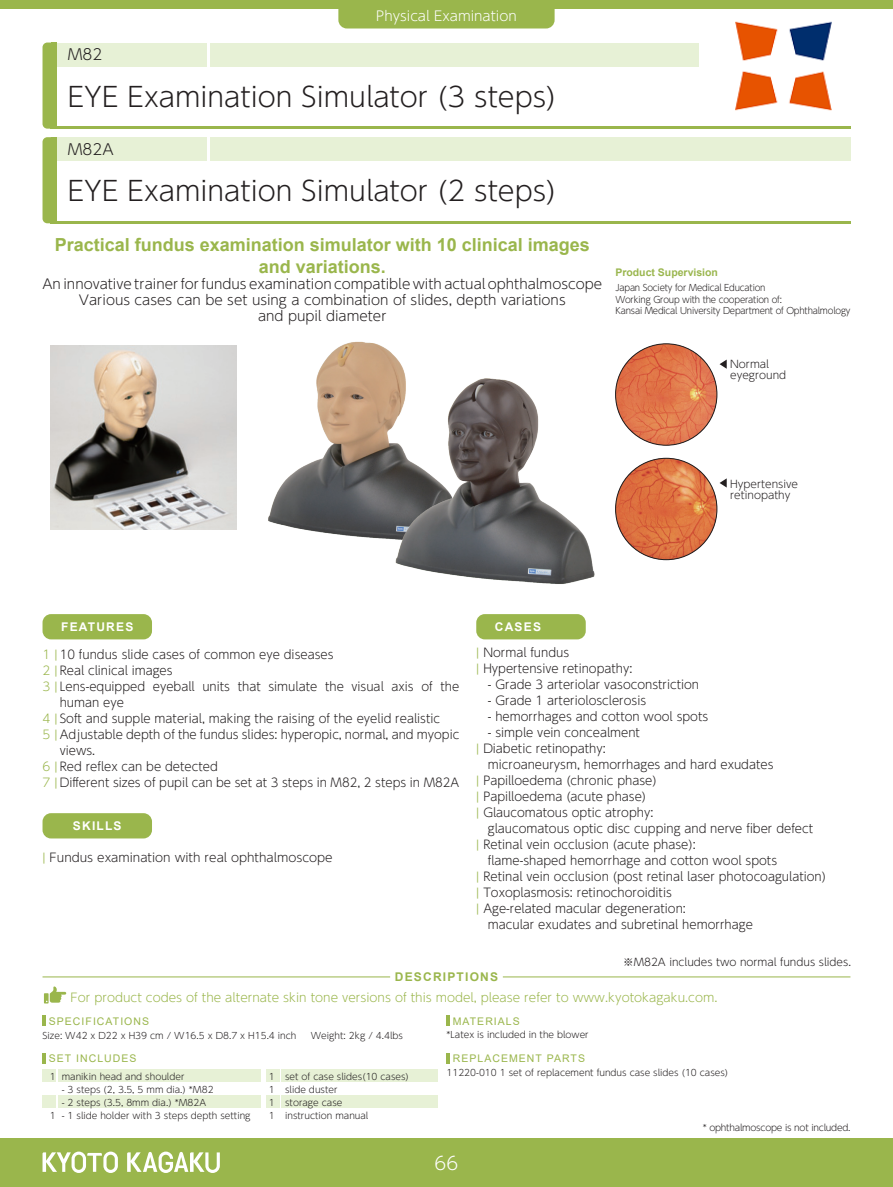
<style>
.page{position:relative;width:893px;height:1187px;background:#fff}
.page>*{position:absolute;margin:0;border:0;box-sizing:border-box;transform-origin:0 0}
.t1{font:300 27px "UD Shin Go Pr 6 N";color:#231f20}
.t2{font:700 18px/22.4px "Arial";color:#9ab64c;text-align:center}
.t3{font:300 18px "UD Shin Go Pr 6 N";color:#fff}
.t4{font:300 15px "UD Shin Go Pr 6 N";color:#231f20}
.t5{font:300 13.5px/15.9px "UD Shin Go Pr 6 N";color:#231f20;text-align:center}
.t6{font:300 13.5px "UD Shin Go Pr 6 N";color:#fff}
.t7{font:300 12px/15.9px "UD Shin Go Pr 6 N";color:#231f20}
.t8{font:300 12px "UD Shin Go Pr 6 N";color:#9ab64c}
.t9{font:700 12px "Arial";letter-spacing:.1em;color:#fff}
.t10{font:700 12px "Arial";letter-spacing:.1em;color:#9ab64c}
.t11{font:300 10.5px/11.7px "UD Shin Go Pr 6 N";color:#231f20}
.t12{font:10.5px "Arial";letter-spacing:.1em;color:#9ab64c}
.t13{font:700 10.5px "Arial";color:#9ab64e}
.t14{font:300 9px/12.8px "UD Shin Go Pr 6 N";color:#231f20;text-align:justify}
.t15{font:300 9px/11.7px "UD Shin Go Pr 6 N";letter-spacing:-.02em;color:#231f20;scale:.95 1}
.t16{font:300 9px "UD Shin Go Pr 6 N";letter-spacing:-.025em;color:#231f20}
.s1{color:#9ab64c}
</style>
<div class="page">
<div style="left:0;top:0;width:893px;height:9px;background:#9ab64c"></div>
<div style="left:0;top:1137px;width:893px;height:49px;background:#9ab64c"></div>
<hr style="left:50px;top:126px;width:800px;height:3px;background:#9ab64c">
<hr style="left:50px;top:221px;width:800px;height:2px;background:#9ab64c">
<div style="left:50px;top:43px;width:649px;height:23px;background:#e7f1d6"></div>
<div style="left:50px;top:137px;width:800px;height:24px;background:#e7f1d6"></div>
<hr style="left:207px;top:43px;width:3px;height:33px;background:#fff">
<hr style="left:207px;top:137px;width:3px;height:34px;background:#fff">
<div style="left:43px;top:43px;width:14px;height:86px;background:#9ab64c;border-radius:5px"></div>
<div style="left:43px;top:137px;width:14px;height:86px;background:#9ab64c;border-radius:5px"></div>
<div style="left:51px;top:43px;width:6px;height:86px;background:#9ab64c"></div>
<div style="left:51px;top:137px;width:6px;height:86px;background:#9ab64c"></div>
<div style="left:338px;top:9px;width:217px;height:19px;background:#9ab64c"></div>
<hr style="left:43px;top:976px;width:347px;height:1px;background:#9ab64c">
<hr style="left:503px;top:976px;width:347px;height:1px;background:#9ab64c">
<svg style="left:43px;top:1053px;width:3px;height:10px"></svg>
<svg style="left:43px;top:1015px;width:3px;height:11px"></svg>
<hr style="left:446px;top:1015px;width:4px;height:11px;background:#9ab64c">
<hr style="left:446px;top:1052px;width:4px;height:11px;background:#9ab64c">
<div style="left:58px;top:1069px;width:202px;height:12px;background:#e7f1d6"></div>
<div style="left:281px;top:1069px;width:157px;height:12px;background:#e7f1d6"></div>
<div style="left:43px;top:1069px;width:13px;height:12px;background:#e7f1d6"></div>
<div style="left:266px;top:1069px;width:14px;height:12px;background:#e7f1d6"></div>
<div style="left:58px;top:1094px;width:202px;height:13px;background:#e7f1d6"></div>
<div style="left:281px;top:1094px;width:157px;height:13px;background:#e7f1d6"></div>
<div style="left:43px;top:1094px;width:13px;height:13px;background:#e7f1d6"></div>
<div style="left:266px;top:1094px;width:14px;height:13px;background:#e7f1d6"></div>
<div style="left:43px;top:813px;width:109px;height:25px;background:#9ab64c;border-radius:9px"></div>
<img style="left:51px;top:345px;width:185px;height:184px">
<img style="left:616px;top:344px;width:101px;height:101px;border-radius:51px">
<img style="left:616px;top:458px;width:101px;height:101px;border-radius:51px">
<div style="left:476px;top:614px;width:110px;height:25px;background:#9ab64c;border-radius:9px"></div>
<svg style="left:719px;top:359px;width:8px;height:10px"></svg>
<svg style="left:719px;top:478px;width:8px;height:9px"></svg>
<div style="left:43px;top:614px;width:109px;height:25px;background:#9ab64c;border-radius:9px"></div>
<img style="left:268px;top:341px;width:132px;height:197px">
<img style="left:371px;top:362px;width:224px;height:222px">
<svg style="left:43px;top:1151px;width:75px;height:21px"></svg>
<svg style="left:127px;top:1151px;width:93px;height:21px"></svg>
<svg style="left:44px;top:986px;width:22px;height:17px"></svg>
<img style="left:735px;top:21px;width:97px;height:90px">
<p class="t4" style="left:68px;top:42px;width:36px">M82</p>
<p class="t6" style="left:376px;top:5px;width:142px">Physical Examination</p>
<h1 class="t1" style="left:68px;top:74px;width:490px">EYE Examination Simulator (3 steps)</h1>
<p class="t4" style="left:68px;top:137px;width:47px">M82A</p>
<h1 class="t1" style="left:68px;top:169px;width:490px">EYE Examination Simulator (2 steps)</h1>
<h2 class="t2" style="left:55px;top:233px;width:537px">Practical fundus examination simulator with 10 clinical images and variations.</h2>
<p class="t5" style="left:43px;top:275px;width:561px">An innovative trainer for fundus examination compatible with actual ophthalmoscope<br>Various cases can be set using a combination of slides, depth variations<br>and pupil diameter</p>
<p class="t13" style="left:615px;top:265px;width:104px">Product Supervision</p>
<p class="t15" style="left:615px;top:281px;width:249px">Japan Society for Medical Education<br>Working Group with the cooperation of:<br>Kansai Medical University Department of Ophthalmology</p>
<p class="t11" style="left:730px;top:357px;width:58px">Normal eyeground</p>
<p class="t11" style="left:730px;top:477px;width:69px">Hypertensive retinopathy</p>
<p class="t9" style="left:61px;top:618px;width:74px">FEATURES</p>
<p class="t9" style="left:495px;top:618px;width:48px">CASES</p>
<p class="t7" style="left:43px;top:646px;width:418px"><span class="s1">1 |</span> 10 fundus slide cases of common eye diseases<br><span class="s1">2 |</span> Real clinical images<br><span class="s1">3 |</span> Lens-equipped eyeball units that simulate the visual axis of the</p>
<p class="t7" style="left:43px;top:710px;width:418px"><span class="s1">4 |</span> Soft and supple material, making the raising of the eyelid realistic<br><span class="s1">5 |</span> Adjustable depth of the fundus slides: hyperopic, normal, and myopic</p>
<p class="t7" style="left:43px;top:758px;width:418px"><span class="s1">6 |</span> Red reflex can be detected<br><span class="s1">7 |</span> Different sizes of pupil can be set at 3 steps in M82, 2 steps in M82A</p>
<p class="t7" style="left:60px;top:694px;width:66px">human eye</p>
<p class="t7" style="left:60px;top:742px;width:37px">views.</p>
<p class="t9" style="left:73px;top:817px;width:50px">SKILLS</p>
<p class="t7" style="left:43px;top:849px;width:292px"><span class="s1">|</span> Fundus examination with real ophthalmoscope</p>
<p class="t7" style="left:476px;top:644px;width:158px"><span class="s1">|</span> Normal fundus<br><span class="s1">|</span> Hypertensive retinopathy:</p>
<p class="t7" style="left:488px;top:676px;width:213px">- Grade 3 arteriolar vasoconstriction</p>
<p class="t7" style="left:488px;top:692px;width:160px">- Grade 1 arteriolosclerosis</p>
<p class="t7" style="left:488px;top:708px;width:222px">- hemorrhages and cotton wool spots</p>
<p class="t7" style="left:476px;top:724px;width:165px;text-indent:12px">- simple vein concealment <span class="s1">|</span> Diabetic retinopathy:</p>
<p class="t7" style="left:476px;top:756px;width:299px;text-indent:12px">microaneurysm, hemorrhages and hard exudates <span class="s1">|</span> Papilloedema (chronic phase)<br><span class="s1">|</span> Papilloedema (acute phase)<br><span class="s1">|</span> Glaucomatous optic atrophy:</p>
<p class="t7" style="left:488px;top:819px;width:327px">glaucomatous optic disc cupping and nerve fiber defect</p>
<p class="t7" style="left:476px;top:835px;width:221px"><span class="s1">|</span> Retinal vein occlusion (acute phase):</p>
<p class="t7" style="left:488px;top:851px;width:291px">flame-shaped hemorrhage and cotton wool spots</p>
<p class="t7" style="left:476px;top:867px;width:351px"><span class="s1">|</span> Retinal vein occlusion (post retinal laser photocoagulation)</p>
<p class="t7" style="left:476px;top:883px;width:197px"><span class="s1">|</span> Toxoplasmosis: retinochoroiditis</p>
<p class="t7" style="left:476px;top:899px;width:211px"><span class="s1">|</span> Age-related macular degeneration:</p>
<p class="t7" style="left:488px;top:915px;width:266px">macular exudates and subretinal hemorrhage</p>
<p class="t11" style="left:623px;top:956px;width:229px">※M82A includes two normal fundus slides.</p>
<p class="t10" style="left:395px;top:968px;width:105px">DESCRIPTIONS</p>
<p class="t8" style="left:71px;top:987px;width:648px">For product codes of the alternate skin tone versions of this model, please refer to www.kyotokagaku.com.</p>
<p class="t12" style="left:49px;top:1013px;width:102px">SPECIFICATIONS</p>
<p class="t12" style="left:49px;top:1050px;width:89px">SET INCLUDES</p>
<p class="t12" style="left:453px;top:1050px;width:134px">REPLACEMENT PARTS</p>
<p class="t12" style="left:453px;top:1013px;width:69px">MATERIALS</p>
<p class="t14" style="left:446px;top:1027px;width:144px">*Latex is included in the blower</p>
<p class="t14" style="left:43px;top:1028px;width:255px">Size: W42 x D22 x H39 cm / W16.5 x D8.7 x H15.4 inch</p>
<p class="t14" style="left:311px;top:1028px;width:94px">Weight: 2kg / 4.4lbs</p>
<p class="t14" style="left:50px;top:1070px;width:7px">1</p>
<p class="t14" style="left:50px;top:1108px;width:7px">1</p>
<p class="t14" style="left:62px;top:1070px;width:124px">manikin head and shoulder</p>
<p class="t14" style="left:62px;top:1082px;width:153px">- 3 steps (2, 3.5, 5 mm dia.) *M82</p>
<p class="t14" style="left:62px;top:1095px;width:146px">- 2 steps (3.5, 8mm dia.) *M82A</p>
<p class="t14" style="left:62px;top:1108px;width:190px">- 1 slide holder with 3 steps depth setting</p>
<p class="t14" style="left:269px;top:1070px;width:7px">1<br>1<br>1<br>1</p>
<p class="t14" style="left:285px;top:1070px;width:125px;text-align:left">set of case slides(10 cases) slide duster<br>storage case<br>instruction manual</p>
<p class="t14" style="left:446px;top:1066px;width:283px">11220-010 1 set of replacement fundus case slides (10 cases)</p>
<h2 class="t3" style="left:435px;top:1148px;width:25px">66</h2>
<p class="t16" style="left:703px;top:1120px;width:149px">* ophthalmoscope is not included.</p>
</div>
